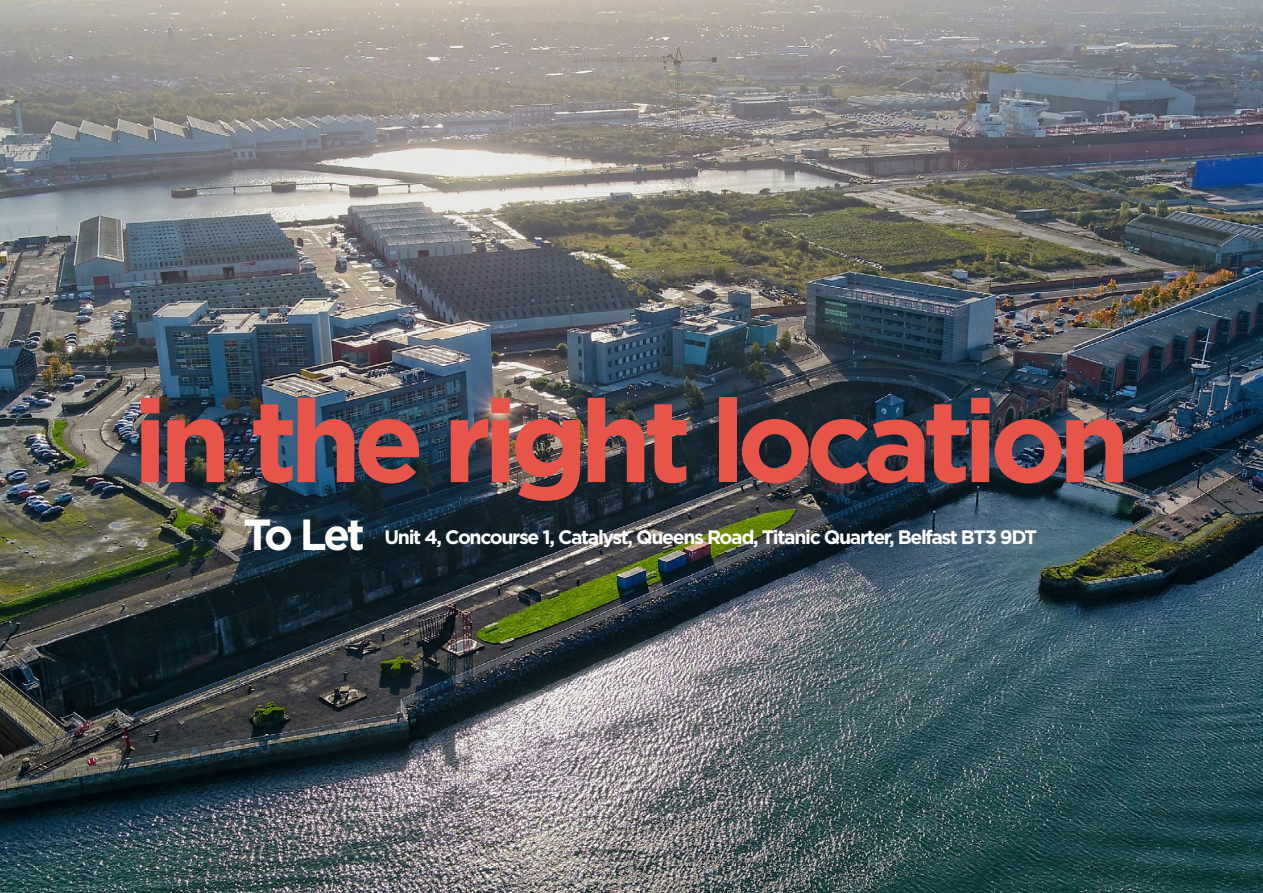
<style>
.page{position:relative;width:1263px;height:893px;background:#fff}
.page>*{position:absolute;margin:0;border:0;box-sizing:border-box;transform-origin:0 0}
.t1{font:700 115.5px "Gotham HTF";letter-spacing:-.07em;color:#e6544a}
.t2{font:700 43.5px "Gotham HTF";color:#fff}
.t3{font:700 19.5px "Gotham HTF";letter-spacing:-.07em;color:#fff}
</style>
<div class="page">
<img style="left:0;top:0;width:1263px;height:893px">
<h1 class="t1" style="left:133px;top:374px;width:999px">in the right location</h1>
<h2 class="t2" style="left:243px;top:510px;width:123px">To Let</h2>
<p class="t3" style="left:384px;top:525px;width:654px">Unit 4, Concourse 1, Catalyst, Queens Road, Titanic Quarter, Belfast BT3 9DT</p>
</div>
